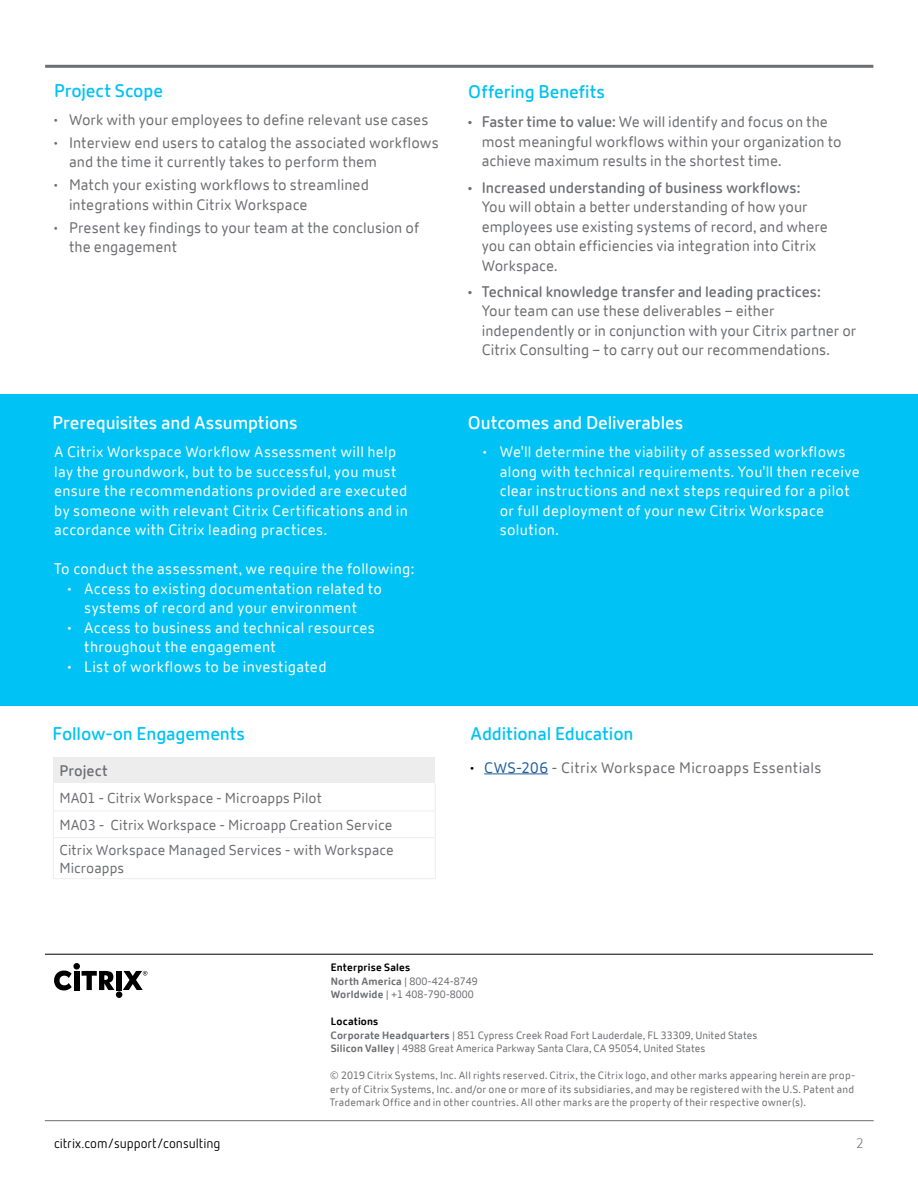
<style>
.page{position:relative;width:918px;height:1188px;background:#fff}
.page>*{position:absolute;margin:0;border:0;box-sizing:border-box;transform-origin:0 0}
.t1{font:600 18px "Citrix New Sans";letter-spacing:-.005em;color:#00c2f4}
.t2{font:600 18px "Citrix New Sans";letter-spacing:-.005em;color:#fff}
.t3{font:15px/19.5px "Citrix New Sans";color:#6d6e71}
.t4{font:15px/19.5px "Citrix New Sans";letter-spacing:.02em;color:#fff}
.t5{font:600 15px "Citrix New Sans";color:#6d6e71}
.t6{font:15px "Citrix New Sans";letter-spacing:.02em;color:#6d6e71}
.t7{font:14.25px/27.3px "Citrix New Sans";letter-spacing:.005em;color:#6d6e71}
.t8{font:13.5px "Netto OT";color:#000}
.t9{font:300 13.5px "Citrix New Sans";color:#6d6e71}
.t10{font:10.5px/13.5px "Citrix New Sans";letter-spacing:.02em;color:#6d6e71}
.t11{font:10.5px/13.5px "Citrix New Sans";color:#6d6e71}
.s1{font-weight:600}
.s2{color:#000}
.s3{color:#215e9e}
.s4{font-weight:700;color:#000}
.s5{font-weight:700}
</style>
<div class="page">
<hr style="left:45px;top:65px;width:828px;height:3px;background:#6d6e71">
<hr style="left:45px;top:1120px;width:829px;height:1px;background:#6d6e71">
<div style="left:0;top:394px;width:918px;height:311px;background:#00c2f4"></div>
<div style="left:73px;top:963px;width:7px;height:7px;background:#000;border-radius:50%"></div>
<div style="left:74px;top:971px;width:5px;height:19px;background:#000"></div>
<div style="left:116px;top:991px;width:6px;height:7px;background:#000;border-radius:50%"></div>
<div style="left:116px;top:971px;width:6px;height:19px;background:#000"></div>
<svg style="left:54px;top:971px;width:18px;height:19px"></svg>
<svg style="left:82px;top:971px;width:33px;height:19px"></svg>
<svg style="left:123px;top:971px;width:24px;height:19px"></svg>
<hr style="left:45px;top:954px;width:828px;height:1px;background:#000">
<div style="left:53px;top:757px;width:382px;height:26px;background:#ededee"></div>
<svg style="left:53px;top:783px;width:1px;height:54px"></svg>
<svg style="left:435px;top:783px;width:1px;height:54px"></svg>
<hr style="left:53px;top:838px;width:1px;height:40px;background:#ededee">
<hr style="left:435px;top:838px;width:1px;height:40px;background:#ededee">
<hr style="left:53px;top:811px;width:383px;height:1px;background:#ededee">
<hr style="left:53px;top:837px;width:383px;height:1px;background:#ededee">
<hr style="left:53px;top:878px;width:383px;height:1px;background:#ededee">
<hr style="left:484px;top:773px;width:64px;height:1px;background:#215e9e">
<p class="t1" style="left:54px;top:81px;width:111px">Project Scope</p>
<p class="t3" style="left:54px;top:110px;width:376px">• Work with your employees to define relevant use cases</p>
<p class="t3" style="left:69px;top:133px;width:371px;text-indent:-15px">• Interview end users to catalog the associated workflows and the time it currently takes to perform them</p>
<p class="t3" style="left:69px;top:176px;width:301px;text-indent:-15px">• Match your existing workflows to streamlined integrations within Citrix Workspace</p>
<p class="t3" style="left:69px;top:218px;width:352px;text-indent:-15px">• Present key findings to your team at the conclusion of the engagement</p>
<p class="t1" style="left:468px;top:81px;width:138px">Offering Benefits</p>
<p class="t3" style="left:482px;top:113px;width:361px;text-indent:-14px"><span class="s1">• Faster time to value:</span> We will identify and focus on the most meaningful workflows within your organization to achieve maximum results in the shortest time.</p>
<p class="t5" style="left:468px;top:179px;width:334px">• Increased understanding of business workflows:</p>
<p class="t3" style="left:482px;top:197px;width:348px">You will obtain a better understanding of how your employees use existing systems of record, and where you can obtain efficiencies via integration into Citrix Workspace.</p>
<p class="t5" style="left:468px;top:283px;width:354px">• Technical knowledge transfer and leading practices:</p>
<p class="t3" style="left:482px;top:302px;width:376px">Your team can use these deliverables – either independently or in conjunction with your Citrix partner or<br>Citrix Consulting – to carry out our recommendations.</p>
<p class="t2" style="left:52px;top:412px;width:247px">Prerequisites and Assumptions</p>
<p class="t2" style="left:468px;top:412px;width:217px">Outcomes and Deliverables</p>
<p class="t4" style="left:54px;top:443px;width:355px">A Citrix Workspace Workflow Assessment will help lay the groundwork, but to be successful, you must ensure the recommendations provided are executed by someone with relevant Citrix Certifications and in accordance with Citrix leading practices.</p>
<p class="t4" style="left:54px;top:560px;width:362px">To conduct the assessment, we require the following:</p>
<p class="t4" style="left:68px;top:579px;width:316px;text-align:center">• Access to existing documentation related to systems of record and your environment</p>
<p class="t4" style="left:84px;top:618px;width:292px;text-indent:-16px">• Access to business and technical resources throughout the engagement</p>
<p class="t4" style="left:68px;top:657px;width:260px">• List of workflows to be investigated</p>
<p class="t4" style="left:500px;top:443px;width:362px;text-indent:-16px">• We'll determine the viability of assessed workflows along with technical requirements. You'll then receive clear instructions and next steps required for a pilot or full deployment of your new Citrix Workspace solution.</p>
<p class="t1" style="left:52px;top:724px;width:194px">Follow-on Engagements</p>
<p class="t5" style="left:59px;top:762px;width:50px">Project</p>
<p class="t7" style="left:59px;top:784px;width:334px">MA01 - Citrix Workspace - Microapps Pilot<br>MA03 - Citrix Workspace - Microapp Creation Service</p>
<p class="t7" style="left:59px;top:841px;width:336px;line-height:18px">Citrix Workspace Managed Services - with Workspace<br>Microapps</p>
<p class="t1" style="left:471px;top:723px;width:164px">Additional Education</p>
<p class="t6" style="left:471px;top:759px;width:352px"><span class="s2">•</span> <span class="s3">CWS-206</span> - Citrix Workspace Microapps Essentials</p>
<p class="t11" style="left:331px;top:961px;width:149px"><span class="s4">Enterprise Sales<br></span><span class="s5">North America</span> | 800-424-8749<br><span class="s5">Worldwide</span> | +1 408-790-8000</p>
<p class="t11" style="left:331px;top:1015px;width:428px"><span class="s4">Locations<br></span><span class="s5">Corporate Headquarters</span> | 851 Cypress Creek Road Fort Lauderdale, FL 33309, United States<br><span class="s5">Silicon Valley</span> | 4988 Great America Parkway Santa Clara, CA 95054, United States</p>
<p class="t10" style="left:330px;top:1069px;width:527px">© 2019 Citrix Systems, Inc. All rights reserved. Citrix, the Citrix logo, and other marks appearing herein are prop&shy;erty of Citrix Systems, Inc. and/or one or more of its subsidiaries, and may be registered with the U.S. Patent and<br>Trademark Office and in other countries. All other marks are the property of their respective owner(s).</p>
<p class="t8" style="left:54px;top:1135px;width:168px">citrix.com/support/consulting</p>
<p class="t9" style="left:856px;top:1136px;width:9px">2</p>
</div>
